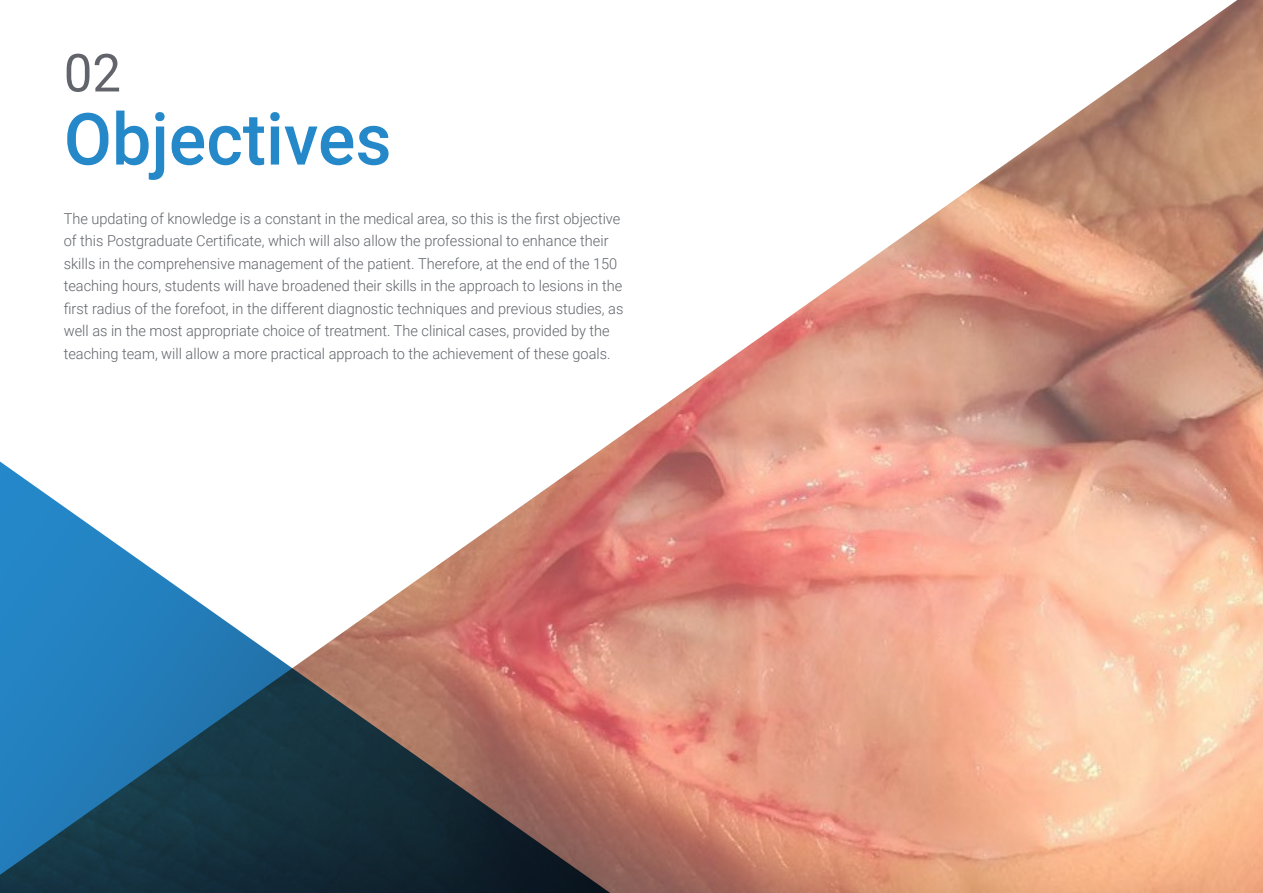
<style>
.page{position:relative;width:1263px;height:893px;background:#fff}
.page>*{position:absolute;margin:0;border:0;box-sizing:border-box;transform-origin:0 0}
.t1{font:500 72px "Roboto";color:#2488c9}
.t2{font:52.5px "Roboto";color:#61646a}
.t3{font:300 15px/22.5px "Roboto";color:#61646a}
</style>
<div class="page">
<img style="left:606px;top:0;width:657px;height:893px">
<svg style="left:0;top:446px;width:640px;height:447px"></svg>
<h2 class="t2" style="left:64px;top:36px;width:59px">02</h2>
<h1 class="t1" style="left:64px;top:89px;width:329px">Objectives</h1>
<p class="t3" style="left:64px;top:207px;width:561px">The updating of knowledge is a constant in the medical area, so this is the first objective of this Postgraduate Certificate, which will also allow the professional to enhance their skills in the comprehensive management of the patient. Therefore, at the end of the 150 teaching hours, students will have broadened their skills in the approach to lesions in the first radius of the forefoot, in the different diagnostic techniques and previous studies, as well as in the most appropriate choice of treatment. The clinical cases, provided by the teaching team, will allow a more practical approach to the achievement of these goals.</p>
</div>
